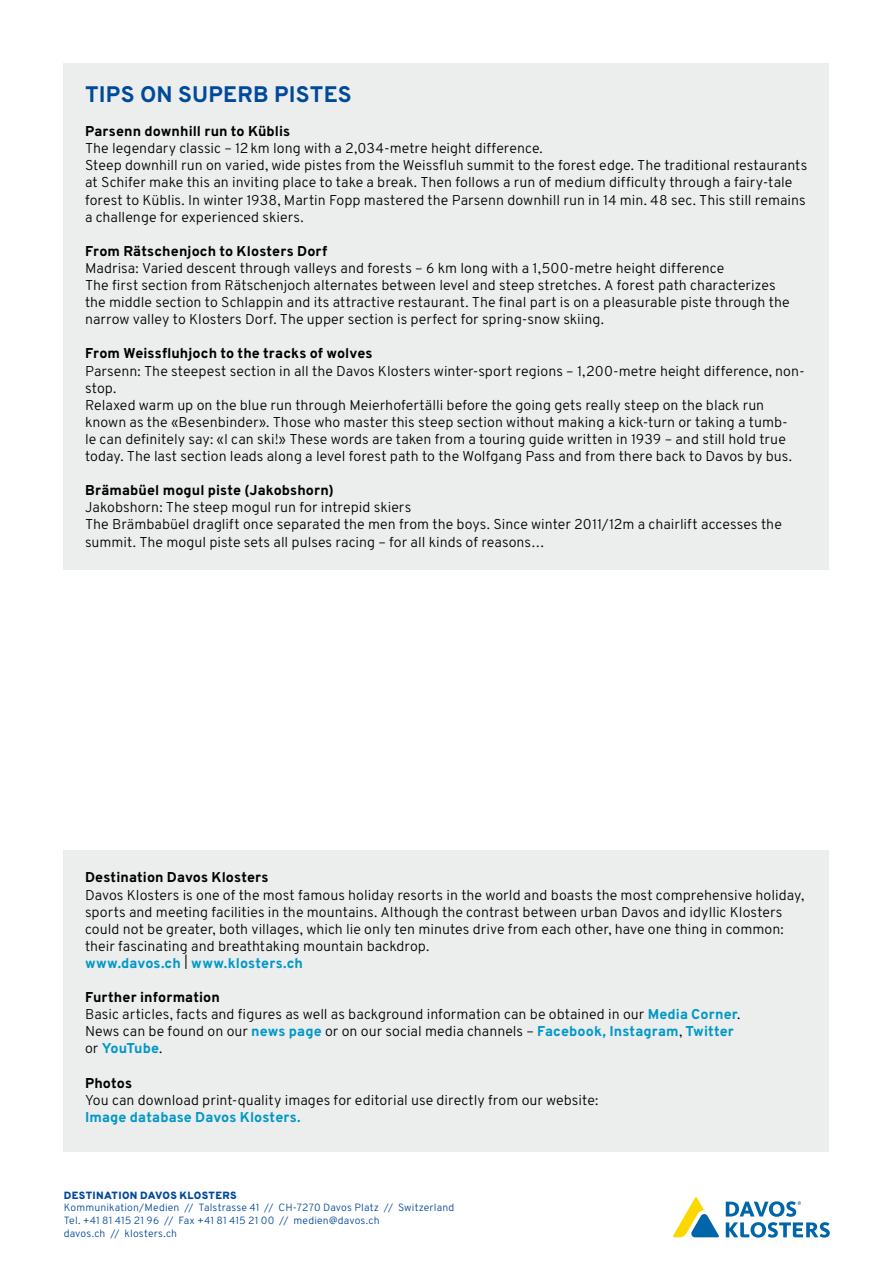
<style>
.page{position:relative;width:893px;height:1263px;background:#fff}
.page>*{position:absolute;margin:0;border:0;box-sizing:border-box;transform-origin:0 0}
.t1{font:800 22.5px "Overpass";letter-spacing:.01em;color:#004a99}
.t2{font:300 14.25px/17.1px "Overpass";letter-spacing:.005em;color:#000}
.t3{font:800 14.25px "Overpass";letter-spacing:.01em;color:#000}
.t4{font:800 14.25px "Overpass";letter-spacing:.01em;color:#0098c7}
.t5{font:300 10.5px/12.8px "Overpass";letter-spacing:.015em;color:#004899}
.t6{font:800 10.5px "Overpass";letter-spacing:.03em;color:#004899}
.s1{font-weight:800;color:#0098c7}
.s2{font-weight:800}
</style>
<div class="page">
<div style="left:64px;top:64px;width:765px;height:506px;background:#eceded"></div>
<div style="left:64px;top:850px;width:765px;height:302px;background:#eceded"></div>
<svg style="left:673px;top:1197px;width:46px;height:40px"></svg>
<svg style="left:726px;top:1201px;width:104px;height:36px"></svg>
<h1 class="t1" style="left:85px;top:80px;width:268px">TIPS ON SUPERB PISTES</h1>
<p class="t3" style="left:85px;top:122px;width:207px">Parsenn downhill run to Küblis</p>
<p class="t2" style="left:85px;top:140px;width:724px">The legendary classic – 12km long with a 2,034-metre height difference.<br>Steep downhill run on varied, wide pistes from the Weissfluh summit to the forest edge. The traditional restaurants at Schifer make this an inviting place to take a break. Then follows a run of medium difficulty through a fairy-tale forest to Küblis. In winter 1938, Martin Fopp mastered the Parsenn downhill run in 14 min. 48 sec. This still remains a challenge for experienced skiers.</p>
<p class="t3" style="left:85px;top:242px;width:244px">From Rätschenjoch to Klosters Dorf</p>
<p class="t2" style="left:85px;top:259px;width:706px">Madrisa: Varied descent through valleys and forests – 6 km long with a 1,500-metre height difference<br>The first section from Rätschenjoch alternates between level and steep stretches. A forest path characterizes the middle section to Schlappin and its attractive restaurant. The final part is on a pleasurable piste through the narrow valley to Klosters Dorf. The upper section is perfect for spring-snow skiing.</p>
<p class="t3" style="left:85px;top:345px;width:289px">From Weissfluhjoch to the tracks of wolves</p>
<p class="t2" style="left:85px;top:362px;width:721px">Parsenn: The steepest section in all the Davos Klosters winter-sport regions – 1,200-metre height difference, non&shy;stop.<br>Relaxed warm up on the blue run through Meierhofertälli before the going gets really steep on the black run known as the «Besenbinder». Those who master this steep section without making a kick-turn or taking a tumb-<br>le can definitely say: «I can ski!» These words are taken from a touring guide written in 1939 – and still hold true today. The last section leads along a level forest path to the Wolfgang Pass and from there back to Davos by bus.</p>
<p class="t3" style="left:85px;top:481px;width:250px">Brämabüel mogul piste (Jakobshorn)</p>
<p class="t2" style="left:85px;top:499px;width:698px">Jakobshorn: The steep mogul run for intrepid skiers<br>The Brämbabüel draglift once separated the men from the boys. Since winter 2011/12m a chairlift accesses the summit. The mogul piste sets all pulses racing – for all kinds of reasons…</p>
<p class="t3" style="left:85px;top:869px;width:185px">Destination Davos Klosters</p>
<p class="t2" style="left:85px;top:886px;width:721px">Davos Klosters is one of the most famous holiday resorts in the world and boasts the most comprehensive holiday, sports and meeting facilities in the mountains. Although the contrast between urban Davos and idyllic Klosters could not be greater, both villages, which lie only ten minutes drive from each other, have one thing in common: their fascinating and breathtaking mountain backdrop.<br><span class="s1">www.davos.ch</span> | <span class="s1">www.klosters.ch</span></p>
<p class="t2" style="left:85px;top:989px;width:657px"><span class="s2">Further information<br></span>Basic articles, facts and figures as well as background information can be obtained in our <span class="s1">Media Corner</span>.<br>News can be found on our <span class="s1">news page</span> or on our social media channels – <span class="s1">Facebook, Instagram</span>, <span class="s1">Twitter </span>or <span class="s1">YouTube</span>.</p>
<p class="t3" style="left:85px;top:1074px;width:49px">Photos</p>
<p class="t2" style="left:85px;top:1091px;width:515px">You can download print-quality images for editorial use directly from our website:</p>
<p class="t4" style="left:85px;top:1108px;width:217px">Image database Davos Klosters.</p>
<p class="t6" style="left:64px;top:1188px;width:174px">DESTINATION DAVOS KLOSTERS</p>
<p class="t5" style="left:64px;top:1201px;width:392px">Kommunikation/Medien // Talstrasse 41 // CH-7270 Davos Platz // Switzerland<br>Tel. +41 81 415 21 96 // Fax +41 81 415 21 00 // medien@davos.ch<br>davos.ch // klosters.ch</p>
</div>
